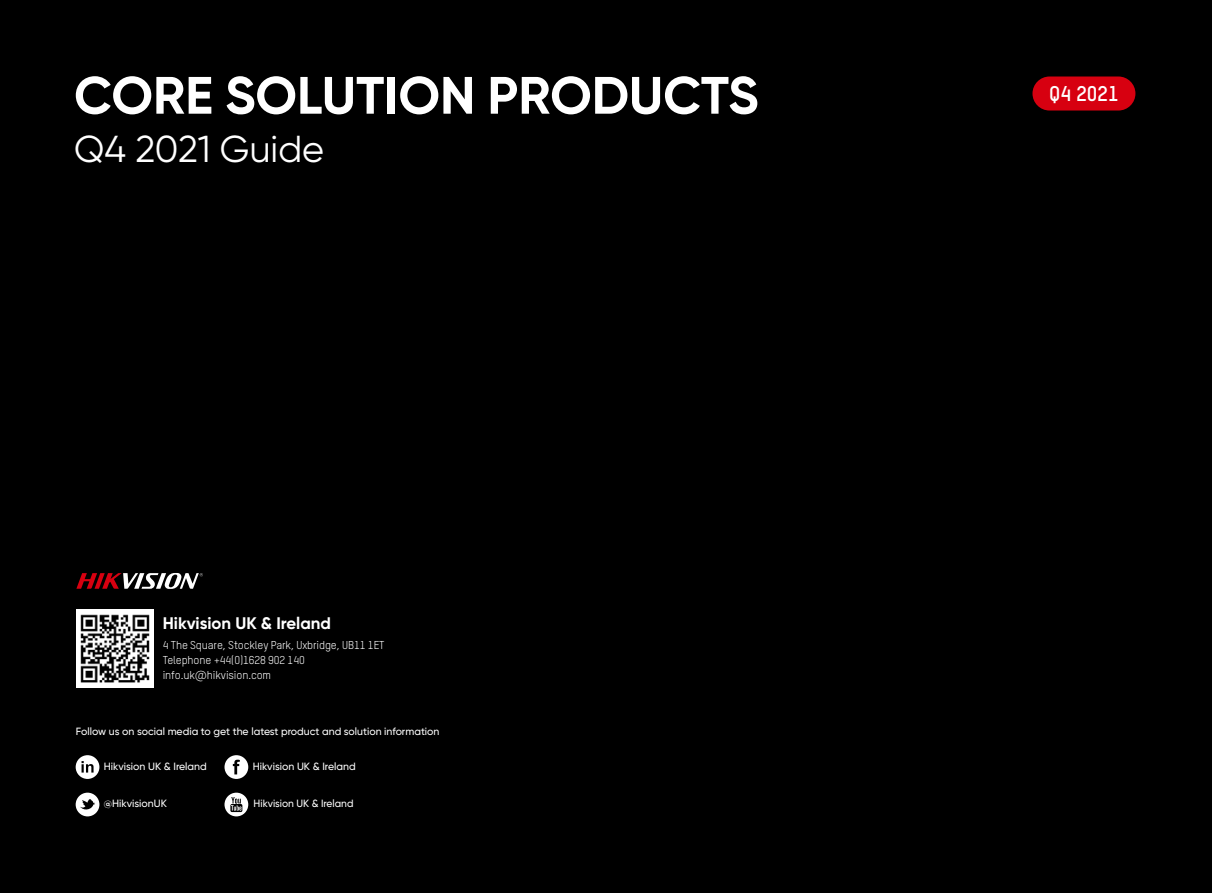
<style>
.page{position:relative;width:1212px;height:893px;background:#000}
.page>*{position:absolute;margin:0;border:0;box-sizing:border-box;transform-origin:0 0}
.t1{font:700 52.5px "Gilroy";color:#fff}
.t2{font:37.5px "Gilroy";color:#fff}
.t3{font:700 21px "TSTARPRO";color:#fff}
.t4{font:700 16.8px "Gilroy";color:#fff}
.t5{font:11.25px/15px "TSTARPRO";letter-spacing:-.01em;color:#fff}
.t6{font:500 10.5px "Gilroy";color:#fff}
</style>
<div class="page">
<div style="left:1032px;top:77px;width:103px;height:34px;background:#d70010;border-radius:17px"></div>
<img style="left:76px;top:610px;width:78px;height:77px">
<svg style="left:76px;top:573px;width:127px;height:16px"></svg>
<svg style="left:224px;top:793px;width:24px;height:23px"></svg>
<svg style="left:76px;top:793px;width:23px;height:23px"></svg>
<svg style="left:224px;top:755px;width:24px;height:24px"></svg>
<svg style="left:76px;top:755px;width:23px;height:24px"></svg>
<h1 class="t1" style="left:74px;top:62px;width:686px">CORE SOLUTION PRODUCTS</h1>
<h2 class="t2" style="left:74px;top:126px;width:252px">Q4 2021 Guide</h2>
<h3 class="t4" style="left:163px;top:613px;width:170px">Hikvision UK &amp; Ireland</h3>
<p class="t5" style="left:163px;top:637px;width:223px">4 The Square, Stockley Park, Uxbridge, UB11 1ET<br>Telephone +44(0)1628 902 140 info.uk@hikvision.com</p>
<p class="t6" style="left:76px;top:725px;width:365px">Follow us on social media to get the latest product and solution information</p>
<p class="t6" style="left:104px;top:760px;width:104px">Hikvision UK &amp; Ireland</p>
<p class="t6" style="left:253px;top:760px;width:104px">Hikvision UK &amp; Ireland</p>
<p class="t6" style="left:104px;top:797px;width:65px">@HikvisionUK</p>
<p class="t6" style="left:254px;top:797px;width:101px">Hikvision UK &amp; Ireland</p>
<h3 class="t3" style="left:1049px;top:79px;width:71px">Q4 2021</h3>
</div>
